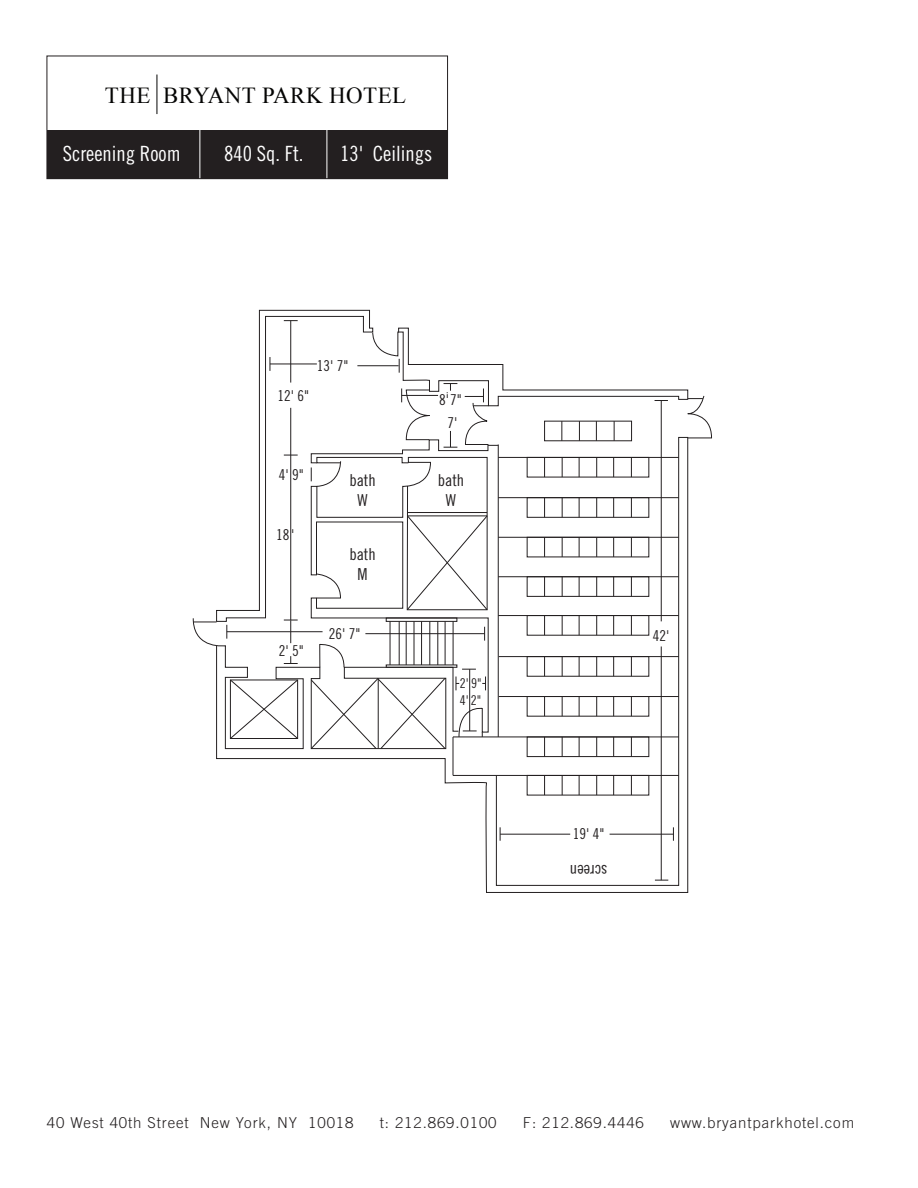
<style>
.page{position:relative;width:918px;height:1188px;background:#fff}
.page>*{position:absolute;margin:0;border:0;box-sizing:border-box;transform-origin:0 0}
.t1{font:22.95px "Times New Roman";letter-spacing:.02em;color:#050504}
.t2{font:21px "Trade Gothic Cond Eighteen";color:#fff}
.t3{font:16.5px/19.8px "Trade Gothic Cond Eighteen";color:#231f20;text-align:center}
.t4{font:300 15px "Trade Gothic";letter-spacing:.06em;color:#231f20}
.t5{font:15px/23px "Trade Gothic Cond Eighteen";color:#231f20;text-align:center}
.t6{font:13.5px "Trade Gothic Cond Eighteen";color:#231f20}
</style>
<div class="page">
<svg style="left:216px;top:757px;width:472px;height:136px"></svg>
<svg style="left:258px;top:310px;width:112px;height:17px"></svg>
<hr style="left:453px;top:737px;width:1px;height:38px;background:#231f20">
<hr style="left:500px;top:834px;width:70px;height:1px;background:#231f20">
<hr style="left:610px;top:834px;width:63px;height:1px;background:#231f20">
<svg style="left:500px;top:827px;width:1px;height:14px"></svg>
<svg style="left:673px;top:827px;width:1px;height:14px"></svg>
<svg style="left:655px;top:880px;width:13px;height:1px"></svg>
<hr style="left:661px;top:646px;width:1px;height:234px;background:#231f20">
<svg style="left:284px;top:320px;width:14px;height:1px"></svg>
<svg style="left:192px;top:327px;width:520px;height:430px"></svg>
<hr style="left:290px;top:321px;width:1px;height:62px;background:#231f20">
<hr style="left:290px;top:408px;width:1px;height:212px;background:#231f20">
<hr style="left:270px;top:364px;width:47px;height:1px;background:#231f20">
<hr style="left:357px;top:365px;width:42px;height:1px;background:#231f20">
<div style="left:47px;top:130px;width:401px;height:49px;background:#231f20"></div>
<hr style="left:200px;top:115px;width:1px;height:69px;background:#fff">
<hr style="left:327px;top:115px;width:1px;height:69px;background:#fff">
<div style="left:47px;top:56px;width:401px;height:123px;border:1px solid #231f20"></div>
<hr style="left:157px;top:75px;width:1px;height:39px;background:#050504">
<h1 class="t1" style="left:105px;top:80px;width:303px">THE BRYANT PARK HOTEL</h1>
<h2 class="t2" style="left:63px;top:141px;width:119px">Screening Room</h2>
<h2 class="t2" style="left:224px;top:141px;width:81px">840 Sq. Ft.</h2>
<h2 class="t2" style="left:340px;top:141px;width:94px">13' Ceilings</h2>
<p class="t5" style="left:277px;top:384px;width:33px">12' 6"</p>
<p class="t5" style="left:317px;top:354px;width:33px">13' 7"</p>
<p class="t5" style="left:279px;top:463px;width:26px">4' 9"</p>
<p class="t5" style="left:276px;top:523px;width:20px">18'</p>
<p class="t5" style="left:279px;top:639px;width:26px">2' 5"</p>
<p class="t3" style="left:349px;top:470px;width:28px">bath<br>W</p>
<p class="t3" style="left:349px;top:544px;width:28px">bath<br>M</p>
<p class="t5" style="left:329px;top:622px;width:33px">26' 7"</p>
<p class="t5" style="left:439px;top:388px;width:24px">8'7"<br>7'</p>
<p class="t3" style="left:438px;top:470px;width:28px">bath<br>W</p>
<p class="t6" style="left:460px;top:675px;width:23px">2' 9"</p>
<p class="t6" style="left:460px;top:692px;width:23px">4' 2"</p>
<p class="t5" style="left:653px;top:624px;width:18px">42'</p>
<p class="t5" style="left:573px;top:823px;width:33px">19' 4"</p>
<p class="t3" style="left:608px;top:881px;width:39px;rotate:-180deg">screen</p>
<p class="t4" style="left:47px;top:1114px;width:308px">40 West 40th Street New York, NY 10018</p>
<p class="t4" style="left:380px;top:1114px;width:118px">t: 212.869.0100</p>
<p class="t4" style="left:523px;top:1114px;width:123px">F: 212.869.4446</p>
<p class="t4" style="left:670px;top:1114px;width:186px">www.bryantparkhotel.com</p>
</div>
